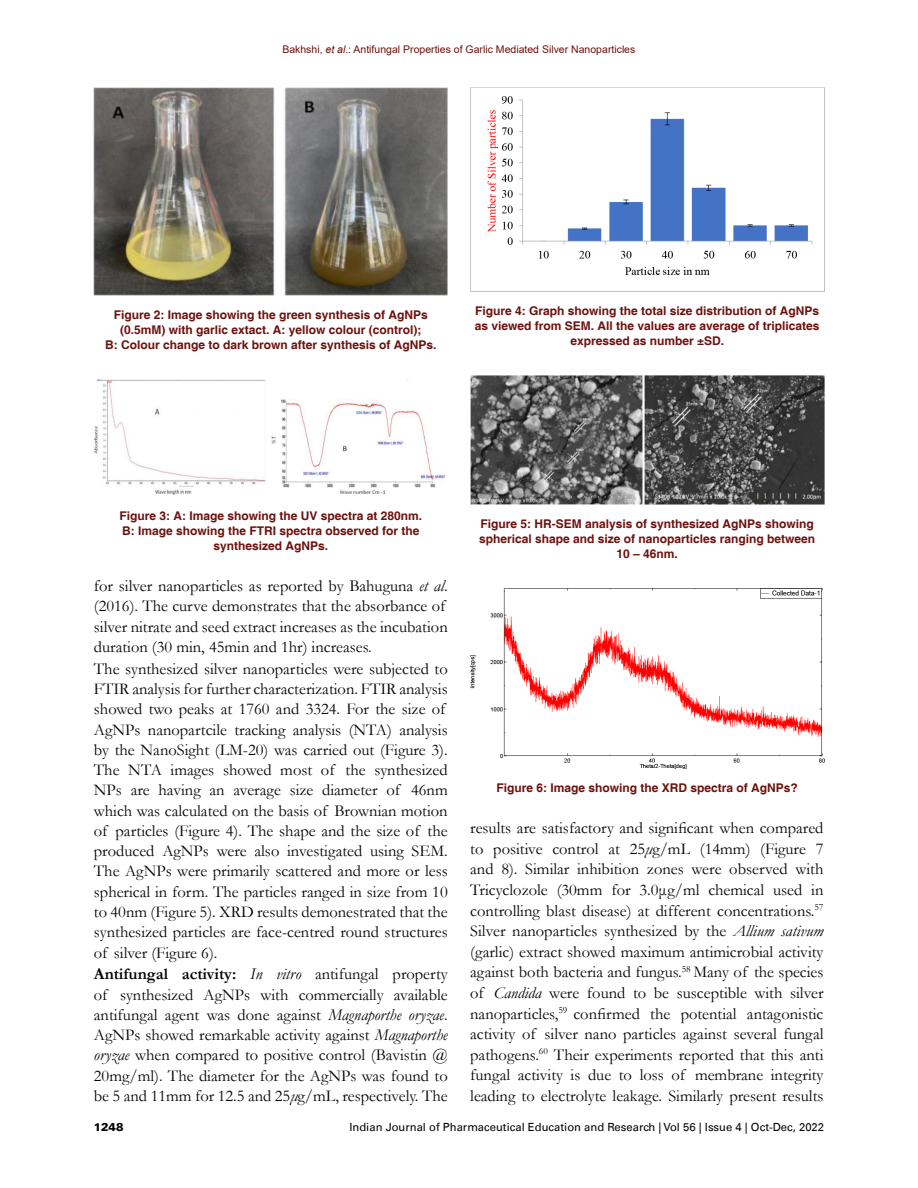
<style>
.page{position:relative;width:918px;height:1188px;background:#fff}
.page>*{position:absolute;margin:0;border:0;box-sizing:border-box;transform-origin:0 0}
.Body_Text{font:16.5px/20.2px "Garamond";color:#050406}
.Fig_caption{font:700 12px/15px "Helvetica";color:#6c120e;text-align:center}
.t1{font:11.25px "Univers LT";color:#050406}
.t2{font:900 11.25px "Univers LT";color:#050406}
.t3{font:10.5px "Arial";color:#6c120e}
.s1{font-style:italic}
.s2{font-weight:700}
</style>
<div class="page">
<img style="left:94px;top:87px;width:354px;height:208px">
<img style="left:94px;top:379px;width:351px;height:116px">
<img style="left:470px;top:87px;width:354px;height:204px">
<img style="left:470px;top:375px;width:354px;height:130px">
<img style="left:470px;top:589px;width:354px;height:180px">
<p class="t3" style="left:282px;top:42px;width:355px">Bakhshi, <span class="s1">et al</span>.: Antifungal Properties of Garlic Mediated Silver Nanoparticles</p>
<p class="Fig_caption" style="left:105px;top:308px;width:333px">Figure 2: Image showing the green synthesis of AgNPs (0.5mM) with garlic extact. A: yellow colour (control);<br>B: Colour change to dark brown after synthesis of AgNPs.</p>
<p class="Fig_caption" style="left:475px;top:304px;width:346px">Figure 4: Graph showing the total size distribution of AgNPs as viewed from SEM. All the values are average of triplicates expressed as number ±SD.</p>
<p class="Fig_caption" style="left:119px;top:509px;width:304px">Figure 3: A: Image showing the UV spectra at 280nm.<br>B: Image showing the FTRI spectra observed for the synthesized AgNPs.</p>
<p class="Body_Text" style="left:94px;top:575px;width:355px">for silver nanoparticles as reported by Bahuguna <span class="s1">et al</span>. (2016). The curve demonstrates that the absorbance of silver nitrate and seed extract increases as the incubation duration (30 min, 45min and 1hr) increases.</p>
<p class="Body_Text" style="left:94px;top:658px;width:355px">The synthesized silver nanoparticles were subjected to FTIR analysis for further characterization. FTIR analysis showed two peaks at 1760 and 3324. For the size of AgNPs nanopartcile tracking analysis (NTA) analysis by the NanoSight (LM-20) was carried out (Figure 3).<br>The NTA images showed most of the synthesized NPs are having an average size diameter of 46nm which was calculated on the basis of Brownian motion of particles (Figure 4). The shape and the size of the produced AgNPs were also investigated using SEM.<br>The AgNPs were primarily scattered and more or less spherical in form. The particles ranged in size from 10 to 40nm (Figure 5). XRD results demonestrated that the synthesized particles are face-centred round structures of silver (Figure 6).</p>
<p class="Body_Text" style="left:94px;top:964px;width:355px;text-align:justify"><span class="s2">Antifungal activity:</span> <span class="s1">In vitro</span> antifungal property of synthesized AgNPs with commercially available antifungal agent was done against <span class="s1">Magnaporthe oryzae</span>.<br>AgNPs showed remarkable activity against <span class="s1">Magnaporthe oryzae</span> when compared to positive control (Bavistin @ 20mg/ml). The diameter for the AgNPs was found to be 5 and 11mm for 12.5 and 25<span class="s1">μ</span>g/mL, respectively. The</p>
<p class="Fig_caption" style="left:479px;top:517px;width:338px">Figure 5: HR-SEM analysis of synthesized AgNPs showing spherical shape and size of nanoparticles ranging between<br>10 – 46nm.</p>
<p class="Fig_caption" style="left:497px;top:781px;width:303px">Figure 6: Image showing the XRD spectra of AgNPs?</p>
<p class="Body_Text" style="left:470px;top:817px;width:355px;text-align:justify">results are satisfactory and significant when compared to positive control at 25<span class="s1">μ</span>g/mL (14mm) (Figure 7 and 8). Similar inhibition zones were observed with Tricyclozole (30mm for 3.0μg/ml chemical used in controlling blast disease) at different concentrations.<sup>57<br></sup>Silver nanoparticles synthesized by the <span class="s1">Allium sativum </span>(garlic) extract showed maximum antimicrobial activity against both bacteria and fungus.<sup>58</sup> Many of the species of <span class="s1">Candida</span> were found to be susceptible with silver nanoparticles,<sup>59</sup> confirmed the potential antagonistic activity of silver nano particles against several fungal pathogens.<sup>60</sup> Their experiments reported that this anti fungal activity is due to loss of membrane integrity leading to electrolyte leakage. Similarly present results</p>
<p class="t2" style="left:94px;top:1120px;width:31px">1248</p>
<p class="t1" style="left:349px;top:1120px;width:476px">Indian Journal of Pharmaceutical Education and Research | Vol 56 | Issue 4 | Oct-Dec, 2022</p>
</div>
